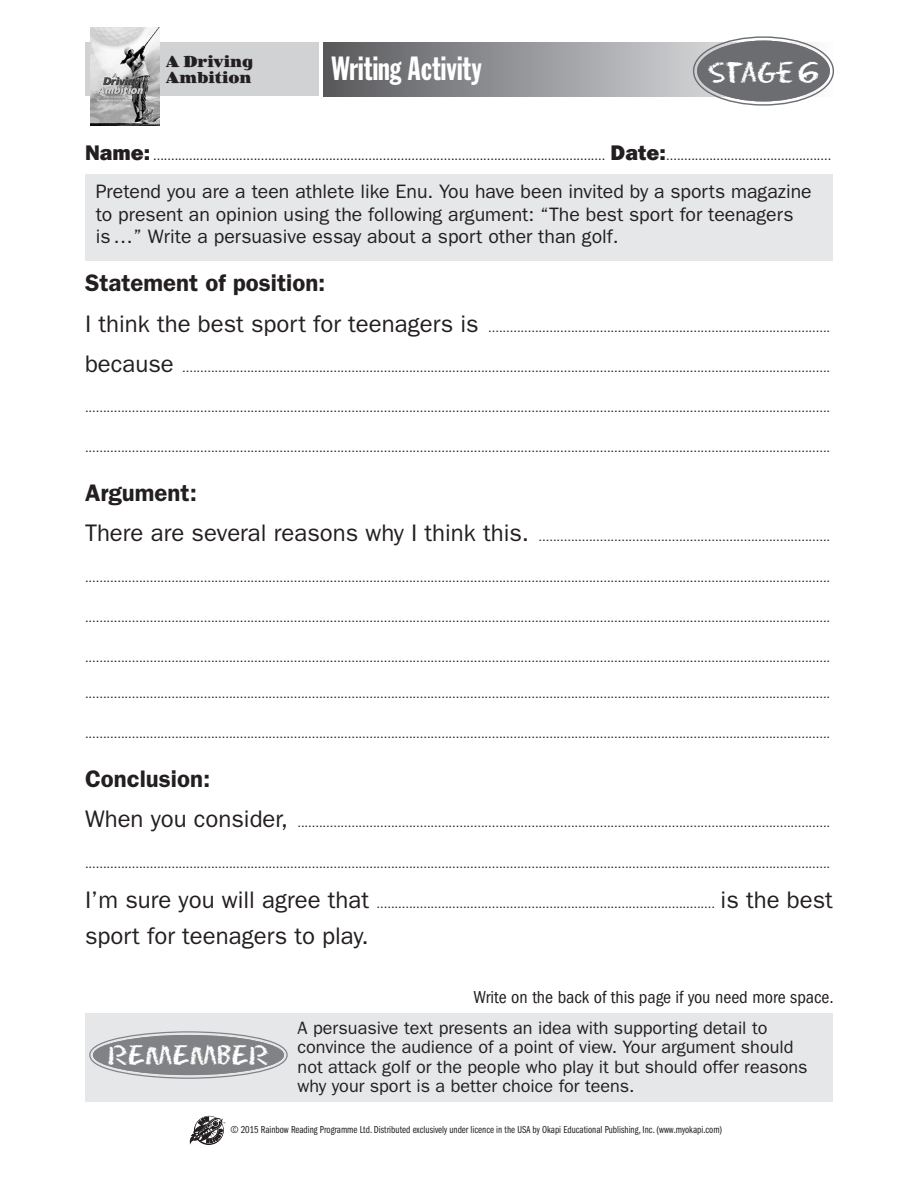
<style>
.page{position:relative;width:918px;height:1188px;background:#fff}
.page>*{position:absolute;margin:0;border:0;box-sizing:border-box;transform-origin:0 0}
.Sheet_title{font:33px "Franklin Gothic Std Extra Cond";letter-spacing:.005em;color:#fff}
.t1{font:26.7px "Eraser";letter-spacing:-.03em;color:#fff}
.t2{font:25.2px "Eraser";color:#fff}
.Answers{font:600 24px "ITC Franklin Gothic Std";color:#231f20}
.Answers-2{font:24px "ITC Franklin Gothic Std";color:#231f20}
.Intro___Writing{font:19.5px/22.5px "ITC Franklin Gothic Std";color:#231f20}
.Intro___Writing-2{font:18px/19.5px "ITC Franklin Gothic Std";color:#231f20}
.t3{font:condensed 18px "ITC Franklin Gothic Std";color:#231f20}
.t4{font:900 16.5px/16.5px "Jimbo Std";color:#231f20;scale:.88 1}
.Answers-3{font:12px "ITC Franklin Gothic Std";color:#231f20}
.t5{font:12px "Franklin Gothic IT Cby BT";color:#231f20}
.t6{font:10.5px "ITC Franklin Gothic Std Bk Cp";color:#231f20}
.s1{font-weight:800;font-size:21px}
.s2{font-size:24px}
</style>
<div class="page">
<div style="left:85px;top:43px;width:234px;height:53px;background:#d1d2d4"></div>
<img style="left:90px;top:27px;width:70px;height:99px">
<svg style="left:189px;top:1117px;width:36px;height:28px"></svg>
<div style="left:85px;top:174px;width:748px;height:87px;background:#e6e7e9"></div>
<div style="left:85px;top:1013px;width:748px;height:89px;background:#e6e7e9"></div>
<div style="left:93px;top:1035px;width:191px;height:40px;background:#808285;border-radius:50%"></div>
<div style="left:89px;top:1031px;width:199px;height:48px;border:1px solid #808285;border-radius:50%"></div>
<div style="left:93px;top:1035px;width:191px;height:40px;border:4px solid #808285;border-radius:50%"></div>
<svg style="left:323px;top:43px;width:510px;height:53px;background:#959699"></svg>
<div style="left:697px;top:41px;width:133px;height:60px;background:#6c6d70;border-radius:50%"></div>
<div style="left:697px;top:41px;width:133px;height:60px;border:4px solid #6c6d70;border-radius:50%"></div>
<h3 class="t4" style="left:166px;top:53px;width:101px">A Driving<br>Ambition</h3>
<p class="Sheet_title" style="left:332px;top:51px;width:152px">Writing Activity</p>
<p class="t1" style="left:708px;top:57px;width:112px">Stage 6</p>
<p class="t5" style="left:85px;top:148px;width:748px"><span class="s1">Name:</span> .............................................................................................................................. <span class="s1">Date:</span>..............................................</p>
<p class="Intro___Writing" style="left:96px;top:181px;width:718px">Pretend you are a teen athlete like Enu. You have been invited by a sports magazine to present an opinion using the following argument: “The best sport for teenagers is …” Write a persuasive essay about a sport other than golf.</p>
<p class="Answers" style="left:85px;top:269px;width:242px">Statement of position:</p>
<p class="Answers-3" style="left:85px;top:321px;width:747px"><span class="s2">I think the best sport for teenagers is</span> ...............................................................................................</p>
<p class="Answers-3" style="left:85px;top:361px;width:747px"><span class="s2">because</span> ....................................................................................................................................................................................</p>
<p class="Answers-3" style="left:85px;top:401px;width:747px">...............................................................................................................................................................................................................</p>
<p class="Answers-3" style="left:85px;top:441px;width:747px">...............................................................................................................................................................................................................</p>
<p class="Answers" style="left:85px;top:479px;width:113px">Argument:</p>
<p class="Answers-3" style="left:85px;top:531px;width:747px"><span class="s2">There are several reasons why I think this.</span> .................................................................................</p>
<p class="Answers-3" style="left:85px;top:571px;width:747px">...............................................................................................................................................................................................................</p>
<p class="Answers-3" style="left:85px;top:611px;width:747px">...............................................................................................................................................................................................................</p>
<p class="Answers-3" style="left:85px;top:651px;width:747px">...............................................................................................................................................................................................................</p>
<p class="Answers-3" style="left:85px;top:687px;width:747px">...............................................................................................................................................................................................................</p>
<p class="Answers-3" style="left:85px;top:728px;width:747px">...............................................................................................................................................................................................................</p>
<p class="Answers" style="left:85px;top:765px;width:127px">Conclusion:</p>
<p class="Answers-3" style="left:85px;top:817px;width:747px"><span class="s2">When you consider,</span> ....................................................................................................................................................</p>
<p class="Answers-3" style="left:85px;top:857px;width:747px">...............................................................................................................................................................................................................</p>
<p class="Answers-3" style="left:85px;top:897px;width:749px"><span class="s2">I’m sure you will agree that</span> .............................................................................................. <span class="s2">is the best</span></p>
<p class="Answers-2" style="left:85px;top:922px;width:285px">sport for teenagers to play.</p>
<p class="t2" style="left:108px;top:1040px;width:163px">REMEMBER</p>
<p class="t3" style="left:473px;top:987px;width:362px">Write on the back of this page if you need more space.</p>
<p class="Intro___Writing-2" style="left:298px;top:1018px;width:512px">A persuasive text presents an idea with supporting detail to convince the audience of a point of view. Your argument should not attack golf or the people who play it but should offer reasons why your sport is a better choice for teens.</p>
<p class="t6" style="left:230px;top:1124px;width:493px">© 2015 Rainbow Reading Programme Ltd. Distributed exclusively under licence in the USA by Okapi Educational Publishing, Inc. (www.myokapi.com)</p>
</div>
